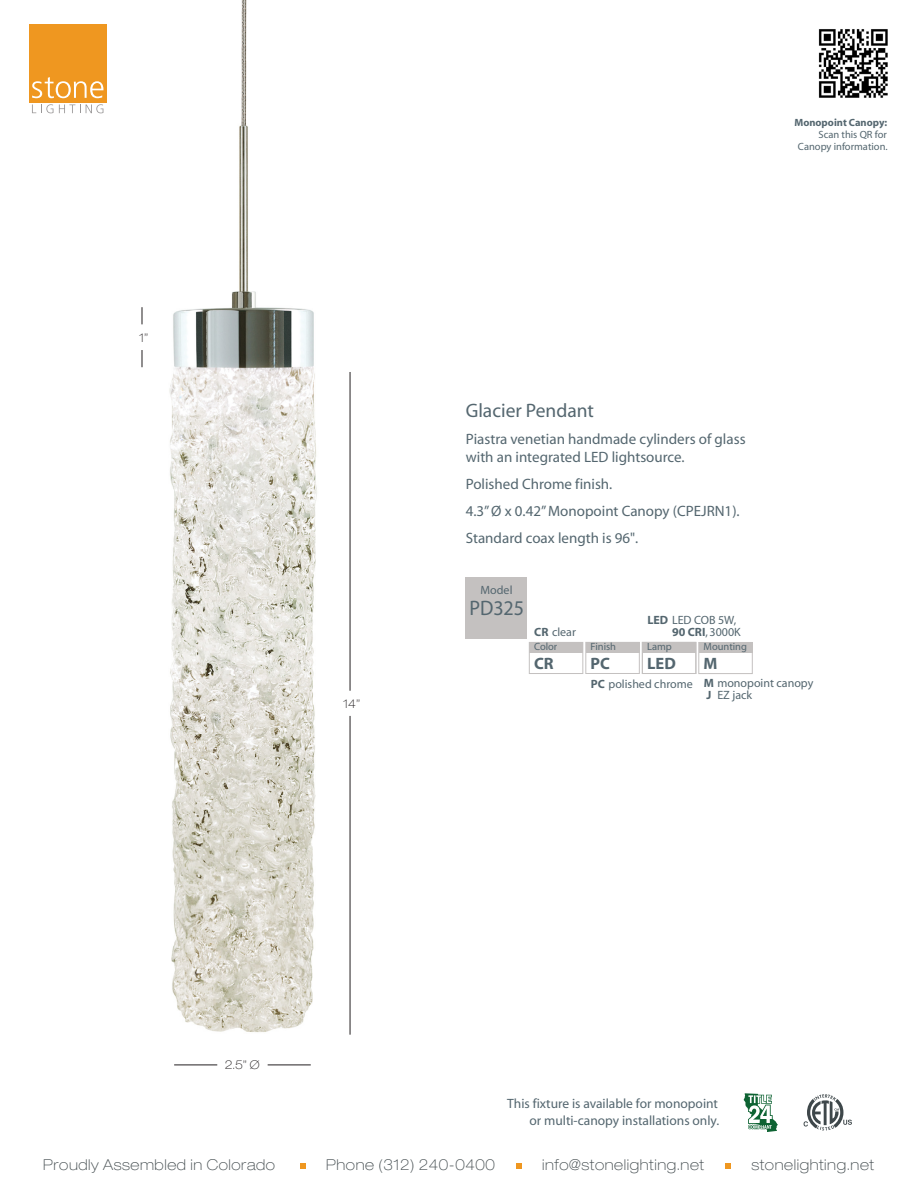
<style>
.page{position:relative;width:918px;height:1188px;background:#fff}
.page>*{position:absolute;margin:0;border:0;box-sizing:border-box;transform-origin:0 0}
.t1{font:21px "Myriad";color:#54666f;scale:.95 1}
.t2{font:19.5px "Myriad";color:#54666f}
.t3{font:700 16.5px "Myriad";color:#54666f}
.t4{font:15px/27px "Myriad";color:#54666f}
.t5{font:100 expanded 15px "Helvetica Neue LT Std";letter-spacing:.04em;color:#3f484b}
.t6{font:13.5px/16.2px "Myriad";color:#54666f;text-align:right}
.t7{font:12px/12px "Myriad";color:#54666f}
.t8{font:100 expanded 12px "Helvetica Neue LT Std";color:#231f20}
.t9{font:10.5px/12px "Myriad";color:#54666f;text-align:right}
.t10{font:700 10.5px "Myriad";color:#54666f}
.s1{font-weight:700}
</style>
<div class="page">
<svg style="left:300px;top:1163px;width:6px;height:5px"></svg>
<svg style="left:516px;top:1163px;width:5px;height:5px"></svg>
<svg style="left:725px;top:1163px;width:6px;height:5px"></svg>
<img style="left:141px;top:0;width:209px;height:1066px">
<hr style="left:350px;top:716px;width:1px;height:319px;background:#231f20">
<hr style="left:350px;top:372px;width:1px;height:319px;background:#231f20">
<hr style="left:268px;top:1065px;width:43px;height:1px;background:#231f20">
<hr style="left:174px;top:1065px;width:43px;height:1px;background:#231f20">
<svg style="left:142px;top:307px;width:1px;height:17px"></svg>
<svg style="left:142px;top:350px;width:1px;height:17px"></svg>
<div style="left:529px;top:642px;width:54px;height:32px;border:1px solid #c4c1c0"></div>
<div style="left:529px;top:642px;width:54px;height:11px;background:#c4c1c0"></div>
<div style="left:466px;top:577px;width:61px;height:61px;background:#c4c1c0"></div>
<div style="left:585px;top:642px;width:55px;height:32px;border:1px solid #c4c1c0"></div>
<div style="left:586px;top:642px;width:53px;height:11px;background:#c4c1c0"></div>
<div style="left:642px;top:642px;width:54px;height:11px;background:#c4c1c0"></div>
<div style="left:642px;top:642px;width:54px;height:32px;border:1px solid #c4c1c0"></div>
<div style="left:698px;top:642px;width:55px;height:32px;border:1px solid #c4c1c0"></div>
<div style="left:699px;top:642px;width:53px;height:11px;background:#c4c1c0"></div>
<svg style="left:32px;top:104px;width:71px;height:9px"></svg>
<div style="left:29px;top:24px;width:78px;height:78px;background:#ef9720"></div>
<svg style="left:32px;top:77px;width:71px;height:21px"></svg>
<img style="left:818px;top:29px;width:70px;height:69px">
<svg style="left:804px;top:1094px;width:48px;height:37px"></svg>
<svg style="left:744px;top:1093px;width:34px;height:39px"></svg>
<p class="t8" style="left:139px;top:331px;width:11px">1”</p>
<p class="t8" style="left:343px;top:696px;width:19px">14”</p>
<p class="t10" style="left:794px;top:117px;width:94px">Monopoint Canopy:</p>
<p class="t9" style="left:798px;top:129px;width:91px">Scan this QR for<br>Canopy information.</p>
<h2 class="t2" style="left:466px;top:400px;width:130px">Glacier Pendant</h2>
<p class="t4" style="left:466px;top:430px;width:281px;line-height:18px">Piastra venetian handmade cylinders of glass with an integrated LED lightsource.</p>
<p class="t4" style="left:466px;top:471px;width:275px">Polished Chrome finish.<br>4.3” Ø x 0.42” Monopoint Canopy (CPEJRN1).<br>Standard coax length is 96".</p>
<p class="t7" style="left:481px;top:585px;width:33px">Model</p>
<h1 class="t1" style="left:469px;top:598px;width:59px">PD325</h1>
<p class="t7" style="left:534px;top:627px;width:43px"><span class="s1">CR</span> clear</p>
<p class="t9" style="left:534px;top:641px;width:25px">Color</p>
<p class="t3" style="left:534px;top:655px;width:21px">CR</p>
<p class="t7" style="left:672px;top:615px;width:70px;text-indent:-25px"><span class="s1">LED</span> LED COB 5W,<br><span class="s1">90 CRI</span>, 3000K</p>
<p class="t9" style="left:591px;top:641px;width:27px">Finish</p>
<p class="t9" style="left:647px;top:641px;width:26px">Lamp</p>
<p class="t3" style="left:647px;top:655px;width:30px">LED</p>
<p class="t3" style="left:591px;top:655px;width:21px">PC</p>
<p class="t9" style="left:704px;top:641px;width:45px">Mounting</p>
<p class="t3" style="left:704px;top:655px;width:15px">M</p>
<p class="t7" style="left:591px;top:679px;width:103px"><span class="s1">PC</span> polished chrome</p>
<p class="t7" style="left:704px;top:678px;width:111px"><span class="s1">M</span> monopoint canopy<br><span class="s1">J</span></p>
<p class="t7" style="left:717px;top:690px;width:36px">EZ jack</p>
<p class="t8" style="left:225px;top:1057px;width:36px">2.5” Ø</p>
<p class="t6" style="left:507px;top:1096px;width:213px">This fixture is available for monopoint or multi-canopy installations only.</p>
<p class="t5" style="left:43px;top:1155px;width:233px">Proudly Assembled in Colorado</p>
<p class="t5" style="left:326px;top:1155px;width:170px">Phone (312) 240-0400</p>
<p class="t5" style="left:542px;top:1155px;width:164px">info@stonelighting.net</p>
<p class="t5" style="left:751px;top:1155px;width:124px">stonelighting.net</p>
</div>
